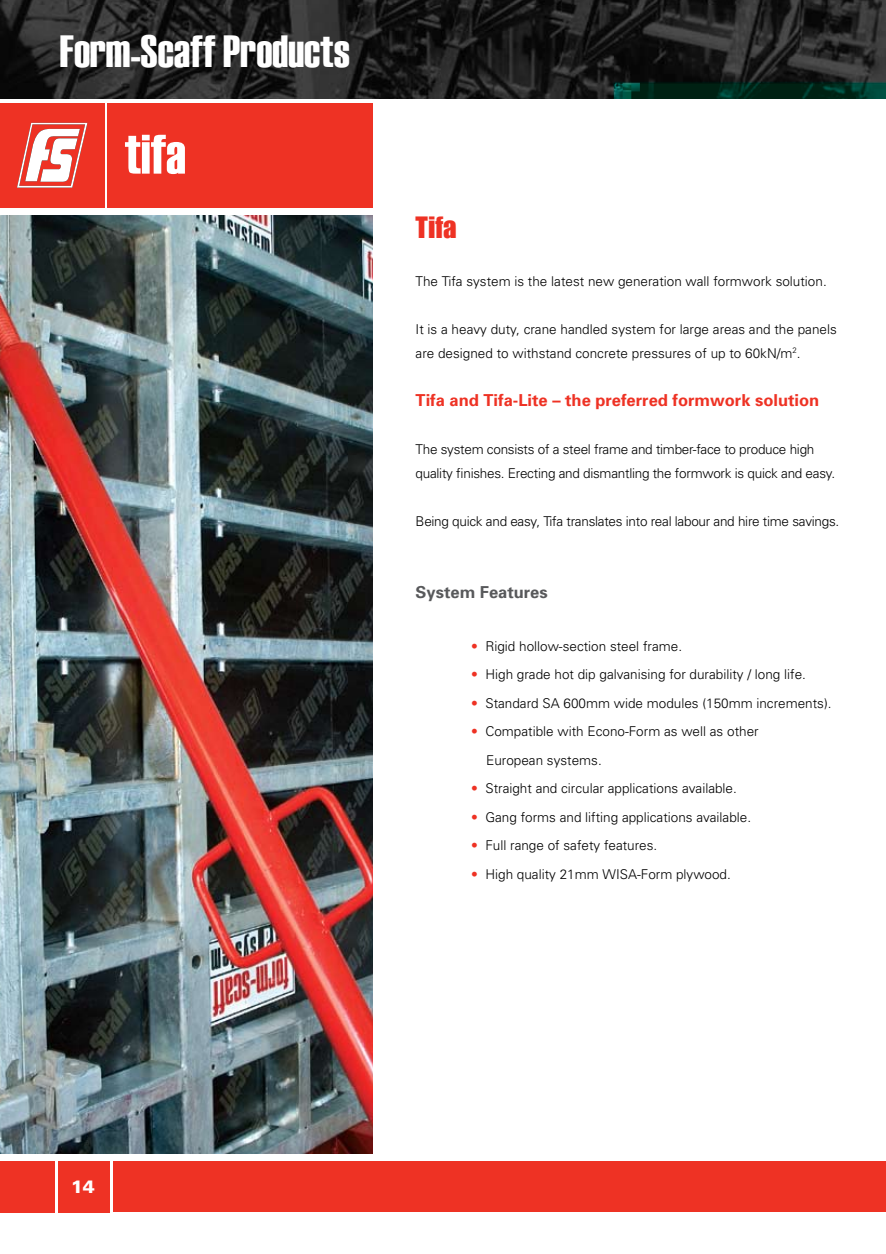
<style>
.page{position:relative;width:886px;height:1254px;background:#fff}
.page>*{position:absolute;margin:0;border:0;box-sizing:border-box;transform-origin:0 0}
.t1{font:45px "Haettenschweiler";color:#fff}
.t2{font:27px "Impact";color:#ee3224}
.t3{font:900 18px "Univers";color:#fff}
.t4{font:700 16.5px "Univers";color:#ee3224}
.t5{font:700 16.5px "Univers";color:#58595b}
.t6{font:300 13.5px/24px "Univers";color:#000}
.t7{font:300 13.5px/24px "Univers";letter-spacing:-.02em;color:#000}
.s1{color:#ee3224}
</style>
<div class="page">
<img style="left:0;top:0;width:885px;height:98px">
<img style="left:0;top:215px;width:373px;height:939px">
<div style="left:58px;top:1161px;width:51px;height:51px;background:#ee3224"></div>
<div style="left:113px;top:1161px;width:772px;height:50px;background:#ee3224"></div>
<div style="left:0;top:1161px;width:55px;height:51px;background:#ee3224"></div>
<div style="left:108px;top:103px;width:265px;height:104px;background:#ee3224"></div>
<div style="left:0;top:103px;width:105px;height:104px;background:#ee3224"></div>
<svg style="left:17px;top:123px;width:70px;height:65px"></svg>
<svg style="left:125px;top:135px;width:60px;height:39px"></svg>
<h1 class="t1" style="left:60px;top:25px;width:291px">Form-Scaff Products</h1>
<h2 class="t2" style="left:415px;top:211px;width:43px">Tifa</h2>
<p class="t6" style="left:415px;top:269px;width:412px">The Tifa system is the latest new generation wall formwork solution.</p>
<p class="t6" style="left:415px;top:317px;width:422px">It is a heavy duty, crane handled system for large areas and the panels are designed to withstand concrete pressures of up to 60kN/m<sup>2</sup>.</p>
<p class="t4" style="left:415px;top:390px;width:405px">Tifa and Tifa-Lite – the preferred formwork solution</p>
<p class="t7" style="left:415px;top:437px;width:421px">The system consists of a steel frame and timber-face to produce high quality finishes. Erecting and dismantling the formwork is quick and easy.</p>
<p class="t7" style="left:415px;top:509px;width:425px">Being quick and easy, Tifa translates into real labour and hire time savings.</p>
<p class="t5" style="left:415px;top:582px;width:134px">System Features</p>
<p class="t6" style="left:471px;top:634px;width:212px"><span class="s1">•</span> Rigid hollow-section steel frame.</p>
<p class="t6" style="left:471px;top:662px;width:336px"><span class="s1">•</span> High grade hot dip galvanising for durability / long life.</p>
<p class="t6" style="left:471px;top:691px;width:362px"><span class="s1">•</span> Standard SA 600mm wide modules (150mm increments).</p>
<p class="t6" style="left:486px;top:717px;width:274px;line-height:28.5px;text-indent:-15px"><span class="s1">•</span> Compatible with Econo-Form as well as other<br>European systems.</p>
<p class="t6" style="left:471px;top:776px;width:267px"><span class="s1">•</span> Straight and circular applications available.</p>
<p class="t6" style="left:471px;top:805px;width:281px"><span class="s1">•</span> Gang forms and lifting applications available.</p>
<p class="t6" style="left:471px;top:833px;width:188px"><span class="s1">•</span> Full range of safety features.</p>
<p class="t6" style="left:471px;top:862px;width:261px"><span class="s1">•</span> High quality 21mm WISA-Form plywood.</p>
<h3 class="t3" style="left:71px;top:1176px;width:26px">14</h3>
</div>
